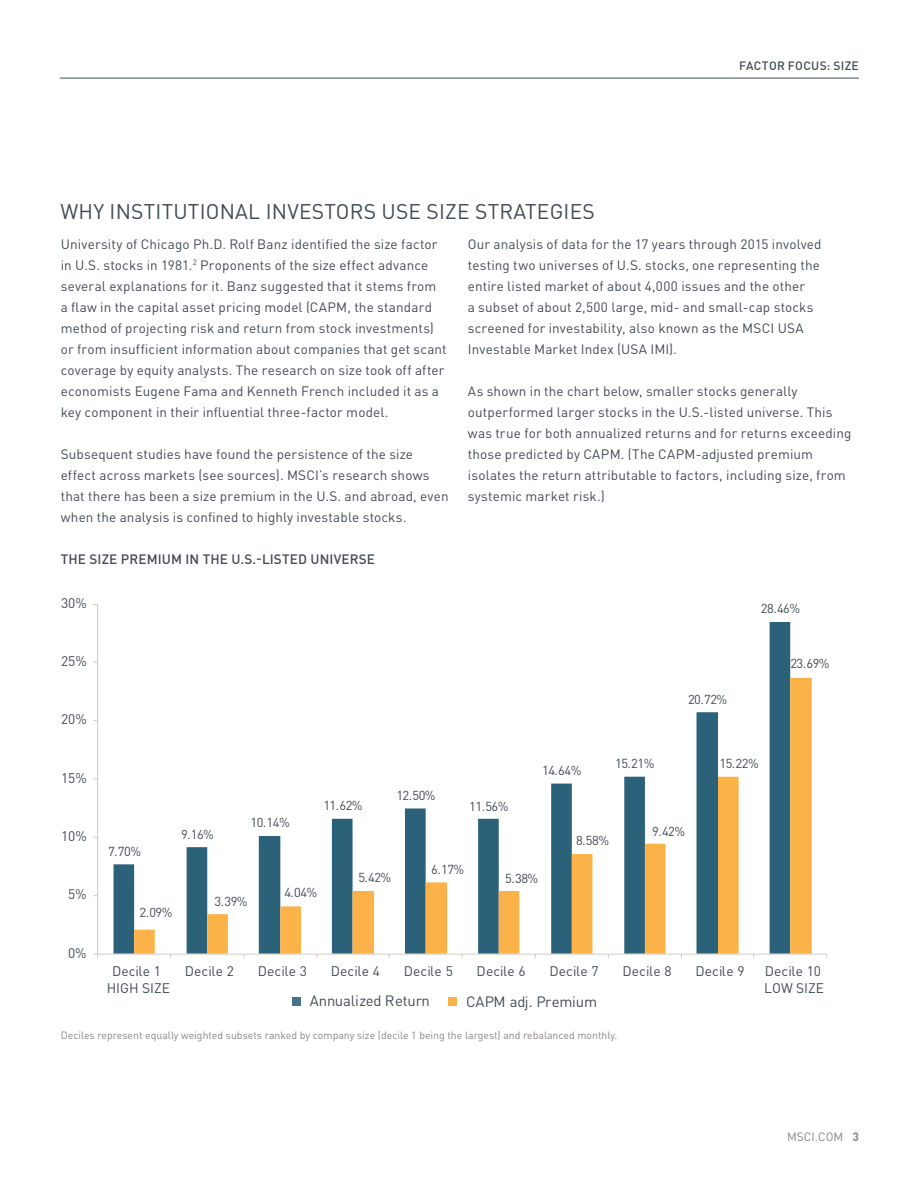
<style>
.page{position:relative;width:918px;height:1188px;background:#fff}
.page>*{position:absolute;margin:0;border:0;box-sizing:border-box;transform-origin:0 0}
.t1{font:21px "DIN Pro";letter-spacing:.01em;color:#404c54}
.t2{font:14.85px "DIN Pro";letter-spacing:-.02em;color:#404c54}
.t3{font:14.7px "DIN Pro";color:#404c54}
.t4{font:13.8px "DIN Pro";color:#404c54}
.t5{font:13.5px/21px "DIN Pro";letter-spacing:.01em;color:#404c54}
.t6{font:500 13.5px "DIN Pro";letter-spacing:.01em;color:#404c54}
.t7{font:12.9px "DIN Pro";letter-spacing:-.04em;color:#404c54}
.t8{font:500 12px "DIN Pro";letter-spacing:.025em;color:#404c54}
.t9{font:12px "DIN Szlav Hun";color:#8a8684}
.t10{font:10.5px "DIN Pro";color:#8a8684}
.s1{font-family:"DIN Pro";font-weight:700}
</style>
<div class="page">
<hr style="left:60px;top:78px;width:799px;height:1px;background:#404c54">
<svg style="left:114px;top:622px;width:676px;height:332px"></svg>
<svg style="left:134px;top:678px;width:678px;height:276px"></svg>
<hr style="left:97px;top:604px;width:1px;height:350px;background:#d3cbc3">
<hr style="left:98px;top:954px;width:729px;height:1px;background:#d3cbc3">
<div style="left:292px;top:997px;width:9px;height:9px;background:#437489"></div>
<div style="left:448px;top:997px;width:9px;height:9px;background:#fbb249"></div>
<h1 class="t1" style="left:60px;top:197px;width:536px">WHY INSTITUTIONAL INVESTORS USE SIZE STRATEGIES</h1>
<p class="t8" style="left:739px;top:57px;width:121px">FACTOR FOCUS: SIZE</p>
<p class="t5" style="left:61px;top:233px;width:388px">University of Chicago Ph.D. Rolf Banz identified the size factor in U.S. stocks in 1981.<sup>2</sup> Proponents of the size effect advance several explanations for it. Banz suggested that it stems from a flaw in the capital asset pricing model (CAPM, the standard method of projecting risk and return from stock investments) or from insufficient information about companies that get scant coverage by equity analysts. The research on size took off after economists Eugene Fama and Kenneth French included it as a key component in their influential three-factor model.</p>
<p class="t5" style="left:61px;top:443px;width:389px">Subsequent studies have found the persistence of the size effect across markets (see sources). MSCI’s research shows that there has been a size premium in the U.S. and abroad, even when the analysis is confined to highly investable stocks.</p>
<p class="t6" style="left:61px;top:550px;width:316px">THE SIZE PREMIUM IN THE U.S.-LISTED UNIVERSE</p>
<p class="t4" style="left:61px;top:593px;width:27px">30%</p>
<p class="t4" style="left:61px;top:652px;width:27px">25%</p>
<p class="t4" style="left:61px;top:710px;width:27px">20%</p>
<p class="t4" style="left:61px;top:768px;width:27px">15%</p>
<p class="t4" style="left:61px;top:827px;width:27px">10%</p>
<p class="t7" style="left:108px;top:842px;width:35px">7.70%</p>
<p class="t7" style="left:181px;top:825px;width:35px">9.16%</p>
<p class="t7" style="left:251px;top:814px;width:41px">10.14%</p>
<p class="t7" style="left:323px;top:797px;width:41px">11.62%</p>
<p class="t7" style="left:396px;top:786px;width:41px">12.50%</p>
<p class="t5" style="left:468px;top:233px;width:355px">Our analysis of data for the 17 years through 2015 involved testing two universes of U.S. stocks, one representing the entire listed market of about 4,000 issues and the other<br>a subset of about 2,500 large, mid- and small-cap stocks screened for investability, also known as the MSCI USA Investable Market Index (USA IMI).</p>
<p class="t5" style="left:468px;top:380px;width:385px">As shown in the chart below, smaller stocks generally outperformed larger stocks in the U.S.-listed universe. This was true for both annualized returns and for returns exceeding those predicted by CAPM. (The CAPM-adjusted premium isolates the return attributable to factors, including size, from systemic market risk.)</p>
<p class="t7" style="left:761px;top:600px;width:41px">28.46%</p>
<p class="t7" style="left:469px;top:797px;width:41px">11.56%</p>
<p class="t7" style="left:688px;top:690px;width:41px">20.72%</p>
<p class="t7" style="left:542px;top:761px;width:41px">14.64%</p>
<p class="t7" style="left:615px;top:755px;width:41px">15.21%</p>
<p class="t7" style="left:576px;top:832px;width:35px">8.58%</p>
<p class="t7" style="left:652px;top:822px;width:35px">9.42%</p>
<p class="t7" style="left:720px;top:755px;width:41px">15.22%</p>
<p class="t7" style="left:790px;top:655px;width:41px">23.69%</p>
<p class="t4" style="left:68px;top:885px;width:20px">5%</p>
<p class="t4" style="left:68px;top:943px;width:20px">0%</p>
<p class="t7" style="left:140px;top:903px;width:35px">2.09%</p>
<p class="t7" style="left:215px;top:893px;width:35px">3.39%</p>
<p class="t7" style="left:284px;top:884px;width:35px">4.04%</p>
<p class="t7" style="left:358px;top:869px;width:35px">5.42%</p>
<p class="t7" style="left:431px;top:860px;width:35px">6.17%</p>
<p class="t7" style="left:505px;top:869px;width:35px">5.38%</p>
<p class="t4" style="left:112px;top:961px;width:51px">Decile 1</p>
<p class="t4" style="left:185px;top:961px;width:51px">Decile 2</p>
<p class="t4" style="left:258px;top:961px;width:51px">Decile 3</p>
<p class="t4" style="left:331px;top:961px;width:51px">Decile 4</p>
<p class="t4" style="left:404px;top:961px;width:51px">Decile 5</p>
<p class="t4" style="left:477px;top:961px;width:51px">Decile 6</p>
<p class="t4" style="left:550px;top:961px;width:51px">Decile 7</p>
<p class="t4" style="left:622px;top:961px;width:51px">Decile 8</p>
<p class="t4" style="left:695px;top:961px;width:51px">Decile 9</p>
<p class="t4" style="left:765px;top:961px;width:58px">Decile 10</p>
<p class="t2" style="left:310px;top:991px;width:122px">Annualized Return</p>
<p class="t2" style="left:466px;top:991px;width:132px">CAPM adj. Premium</p>
<p class="t4" style="left:107px;top:979px;width:65px">HIGH SIZE</p>
<p class="t4" style="left:764px;top:979px;width:61px">LOW SIZE</p>
<p class="t3" style="left:72px;top:1024px;width:20px">0.1</p>
<p class="t10" style="left:61px;top:1028px;width:558px">Deciles represent equally weighted subsets ranked by company size (decile 1 being the largest) and rebalanced monthly.</p>
<p class="t9" style="left:787px;top:1129px;width:73px">MSCI.COM <span class="s1">3</span></p>
</div>
